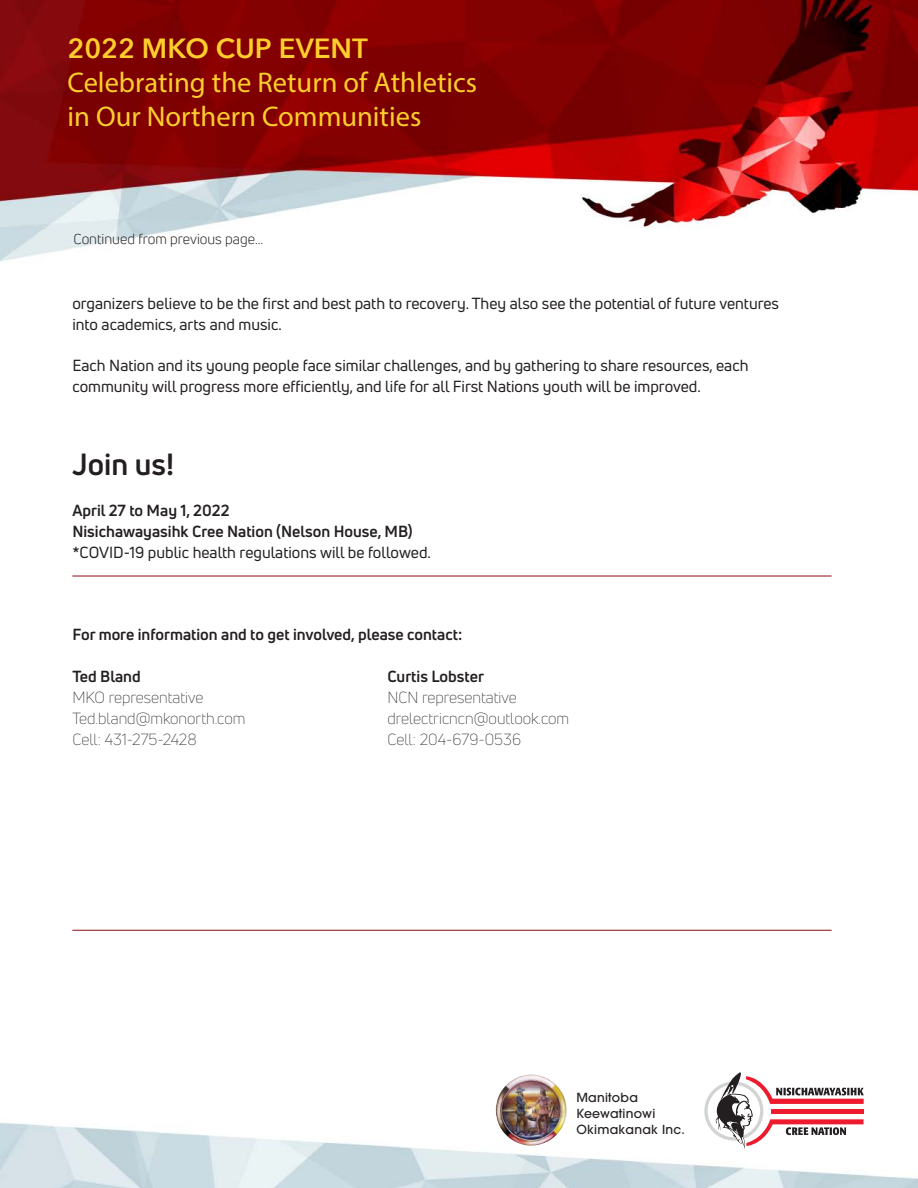
<style>
.page{position:relative;width:918px;height:1188px;background:#fff}
.page>*{position:absolute;margin:0;border:0;box-sizing:border-box;transform-origin:0 0}
.small_sub{font:700 30px "Uni Neue";color:#231f20}
.t1{font:28.5px/34.2px "Myriad Pro";color:#ffce2c}
.t2{font:600 27.75px "Avenir Next";color:#ffce2c}
.small_sub-2{font:15.75px/21px "Uni Neue";color:#231f20}
.small_sub-3{font:700 15.75px/21px "Uni Neue";color:#231f20}
.small_sub-4{font:300 15.75px "Uni Neue";color:#231f20}
.body{font:14.25px "Uni Neue";color:#231f20}
.t3{font:500 12.45px/16.4px "Avant Garde";letter-spacing:.02em;color:#231f20}
.s1{font-weight:400}
</style>
<div class="page">
<img style="left:0;top:0;width:918px;height:262px">
<img style="left:0;top:1074px;width:918px;height:114px">
<hr style="left:72px;top:576px;width:760px;height:1px;background:#8b0e11">
<hr style="left:72px;top:930px;width:760px;height:1px;background:#8b0e11">
<img style="left:496px;top:1075px;width:71px;height:71px;border-radius:36px">
<svg style="left:704px;top:1072px;width:160px;height:77px"></svg>
<p class="t2" style="left:68px;top:24px;width:302px">2022 MKO CUP EVENT</p>
<p class="t1" style="left:68px;top:65px;width:411px">Celebrating the Return of Athletics in Our Northern Communities</p>
<p class="body" style="left:73px;top:230px;width:191px">Continued from previous page...</p>
<p class="small_sub-2" style="left:72px;top:293px;width:708px">organizers believe to be the first and best path to recovery. They also see the potential of future ventures into academics, arts and music.</p>
<p class="small_sub-2" style="left:72px;top:355px;width:678px">Each Nation and its young people face similar challenges, and by gathering to share resources, each community will progress more efficiently, and life for all First Nations youth will be improved.</p>
<p class="small_sub" style="left:72px;top:445px;width:103px">Join us!</p>
<p class="small_sub-3" style="left:72px;top:499px;width:360px">April 27 to May 1, 2022<br>Nisichawayasihk Cree Nation (Nelson House, MB) <span class="s1">*COVID-19 public health regulations will be followed.</span></p>
<p class="small_sub-3" style="left:72px;top:624px;width:391px">For more information and to get involved, please contact:</p>
<p class="small_sub-3" style="left:72px;top:665px;width:70px">Ted Bland</p>
<p class="small_sub-3" style="left:387px;top:665px;width:98px">Curtis Lobster</p>
<p class="small_sub-4" style="left:72px;top:687px;width:133px">MKO representative</p>
<p class="small_sub-4" style="left:387px;top:687px;width:131px">NCN representative</p>
<p class="small_sub-4" style="left:72px;top:708px;width:175px">Ted.bland@mkonorth.com</p>
<p class="small_sub-4" style="left:387px;top:708px;width:183px">drelectricncn@outlook.com</p>
<p class="small_sub-4" style="left:72px;top:729px;width:126px">Cell: 431-275-2428</p>
<p class="small_sub-4" style="left:387px;top:729px;width:135px">Cell: 204-679-0536</p>
<p class="t3" style="left:576px;top:1089px;width:110px">Manitoba<br>Keewatinowi<br>Okimakanak Inc.</p>
</div>
